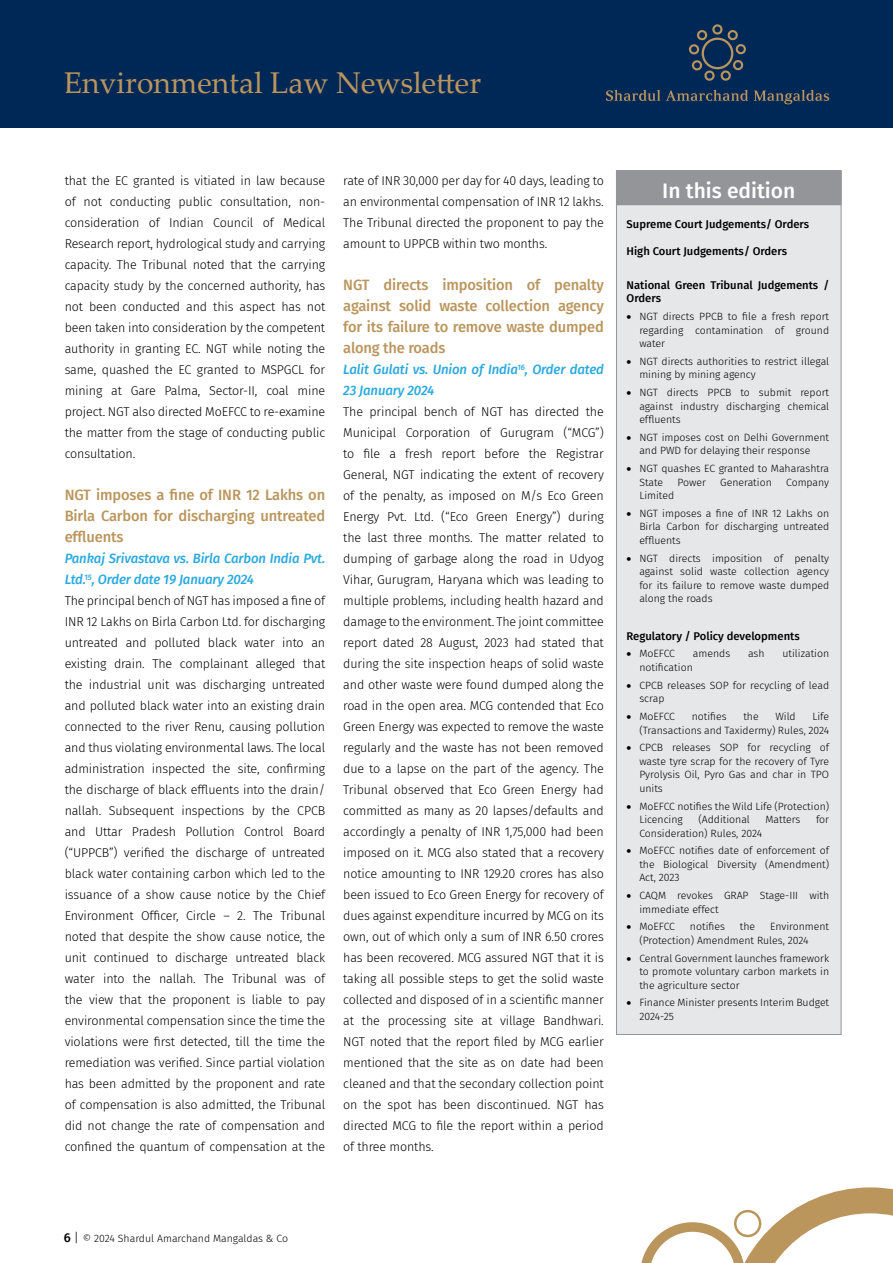
<style>
.page{position:relative;width:893px;height:1263px;background:#fff}
.page>*{position:absolute;margin:0;border:0;box-sizing:border-box;transform-origin:0 0}
.t1{font:30px "Palatino Linotype";color:#ba955c}
.t2{font:500 21px "Fira Sans";color:#fff}
.t3{font:500 15px/21px "Fira Sans";letter-spacing:-.01em;color:#ba955c;text-align:justify}
.t4{font:italic 500 13.5px/21px "Fira Sans";letter-spacing:-.01em;color:#2aa9e0}
.t5{font:300 12.75px/21px "Fira Sans";letter-spacing:-.01em;color:#000;text-align:justify}
.t6{font:500 11.25px/13.5px "Fira Sans";color:#000}
.t7{font:300 10.5px/13.5px "Fira Sans";color:#000;text-align:justify}
.s1{font-weight:500;font-size:12.75px}
.s2{font-size:12.75px}
</style>
<div class="page">
<svg style="left:641px;top:1187px;width:252px;height:76px"></svg>
<div style="left:0;top:0;width:893px;height:128px;background:#002856"></div>
<svg style="left:606px;top:90px;width:54px;height:11px"></svg>
<svg style="left:666px;top:90px;width:82px;height:11px"></svg>
<svg style="left:754px;top:90px;width:75px;height:14px"></svg>
<svg style="left:689px;top:24px;width:57px;height:57px"></svg>
<div style="left:616px;top:170px;width:225px;height:865px;background:#e6e7e8;border:1px solid #939598"></div>
<div style="left:616px;top:171px;width:225px;height:34px;background:#939598"></div>
<div style="left:616px;top:170px;width:225px;height:35px;border:1px solid #939598"></div>
<h1 class="t1" style="left:64px;top:61px;width:419px">Environmental Law Newsletter</h1>
<p class="t5" style="left:65px;top:170px;width:262px">that the EC granted is vitiated in law because of not conducting public consultation, non&shy;consideration of Indian Council of Medical Research report, hydrological study and carrying capacity. The Tribunal noted that the carrying capacity study by the concerned authority, has not been conducted and this aspect has not been taken into consideration by the competent authority in granting EC. NGT while noting the same, quashed the EC granted to MSPGCL for mining at Gare Palma, Sector-II, coal mine project. NGT also directed MoEFCC to re-examine the matter from the stage of conducting public consultation.</p>
<p class="t3" style="left:65px;top:484px;width:262px">NGT imposes a fine of INR 12 Lakhs on Birla Carbon for discharging untreated effluents</p>
<p class="t4" style="left:65px;top:547px;width:262px">Pankaj Srivastava vs. Birla Carbon India Pvt.<br>Ltd.<sup>15</sup>, Order date 19 January 2024</p>
<p class="t5" style="left:65px;top:590px;width:262px">The principal bench of NGT has imposed a fine of INR 12 Lakhs on Birla Carbon Ltd. for discharging untreated and polluted black water into an existing drain. The complainant alleged that the industrial unit was discharging untreated and polluted black water into an existing drain connected to the river Renu, causing pollution and thus violating environmental laws. The local administration inspected the site, confirming the discharge of black effluents into the drain/ nallah. Subsequent inspections by the CPCB and Uttar Pradesh Pollution Control Board (“UPPCB”) verified the discharge of untreated black water containing carbon which led to the issuance of a show cause notice by the Chief Environment Officer, Circle – 2. The Tribunal noted that despite the show cause notice, the unit continued to discharge untreated black water into the nallah. The Tribunal was of the view that the proponent is liable to pay environmental compensation since the time the violations were first detected, till the time the remediation was verified. Since partial violation has been admitted by the proponent and rate of compensation is also admitted, the Tribunal did not change the rate of compensation and confined the quantum of compensation at the</p>
<p class="t5" style="left:343px;top:170px;width:262px">rate of INR 30,000 per day for 40 days, leading to an environmental compensation of INR 12 lakhs.<br>The Tribunal directed the proponent to pay the amount to UPPCB within two months.</p>
<p class="t3" style="left:343px;top:274px;width:262px">NGT directs imposition of penalty against solid waste collection agency for its failure to remove waste dumped along the roads</p>
<p class="t4" style="left:343px;top:358px;width:262px">Lalit Gulati vs. Union of India<sup>16</sup>, Order dated<br>23 January 2024</p>
<p class="t5" style="left:343px;top:401px;width:262px">The principal bench of NGT has directed the Municipal Corporation of Gurugram (“MCG”) to file a fresh report before the Registrar General, NGT indicating the extent of recovery of the penalty, as imposed on M/s Eco Green Energy Pvt. Ltd. (“Eco Green Energy”) during the last three months. The matter related to dumping of garbage along the road in Udyog Vihar, Gurugram, Haryana which was leading to multiple problems, including health hazard and damage to the environment. The joint committee report dated 28 August, 2023 had stated that during the site inspection heaps of solid waste and other waste were found dumped along the road in the open area. MCG contended that Eco Green Energy was expected to remove the waste regularly and the waste has not been removed due to a lapse on the part of the agency. The Tribunal observed that Eco Green Energy had committed as many as 20 lapses/defaults and accordingly a penalty of INR 1,75,000 had been imposed on it. MCG also stated that a recovery notice amounting to INR 129.20 crores has also been issued to Eco Green Energy for recovery of dues against expenditure incurred by MCG on its own, out of which only a sum of INR 6.50 crores has been recovered. MCG assured NGT that it is taking all possible steps to get the solid waste collected and disposed of in a scientific manner at the processing site at village Bandhwari.<br>NGT noted that the report filed by MCG earlier mentioned that the site as on date had been cleaned and that the secondary collection point on the spot has been discontinued. NGT has directed MCG to file the report within a period of three months.</p>
<h2 class="t2" style="left:662px;top:173px;width:135px">In this edition</h2>
<p class="t6" style="left:627px;top:217px;width:184px">Supreme Court Judgements/ Orders</p>
<p class="t6" style="left:627px;top:244px;width:162px">High Court Judgements/ Orders</p>
<p class="t6" style="left:627px;top:278px;width:204px">National Green Tribunal Judgements /<br>Orders</p>
<p class="t7" style="left:639px;top:310px;width:191px;text-indent:-13px">• NGT directs PPCB to file a fresh report regarding contamination of ground water</p>
<p class="t7" style="left:639px;top:354px;width:191px;text-indent:-13px">• NGT directs authorities to restrict illegal mining by mining agency</p>
<p class="t7" style="left:639px;top:386px;width:191px;text-indent:-13px">• NGT directs PPCB to submit report against industry discharging chemical effluents</p>
<p class="t7" style="left:627px;top:430px;width:204px;text-align:center">• NGT imposes cost on Delhi Government and PWD for delaying their response</p>
<p class="t7" style="left:639px;top:462px;width:191px;text-indent:-13px">• NGT quashes EC granted to Maharashtra<br>State</p>
<p class="t7" style="left:677px;top:475px;width:30px">Power</p>
<p class="t7" style="left:720px;top:475px;width:53px">Generation</p>
<p class="t7" style="left:786px;top:475px;width:45px">Company</p>
<p class="t7" style="left:639px;top:489px;width:36px">Limited</p>
<p class="t7" style="left:639px;top:506px;width:191px;text-indent:-13px">• NGT imposes a fine of INR 12 Lakhs on Birla Carbon for discharging untreated effluents</p>
<p class="t7" style="left:639px;top:551px;width:191px;text-indent:-13px">• NGT directs imposition of penalty against solid waste collection agency for its failure to remove waste dumped along the roads</p>
<p class="t6" style="left:627px;top:628px;width:175px">Regulatory / Policy developments</p>
<p class="t7" style="left:627px;top:647px;width:50px">• MoEFCC</p>
<p class="t7" style="left:693px;top:647px;width:39px">amends</p>
<p class="t7" style="left:748px;top:647px;width:18px">ash</p>
<p class="t7" style="left:782px;top:647px;width:48px">utilization</p>
<p class="t7" style="left:639px;top:660px;width:55px">notification</p>
<p class="t7" style="left:639px;top:678px;width:191px;text-indent:-13px">• CPCB releases SOP for recycling of lead scrap</p>
<p class="t7" style="left:627px;top:709px;width:50px">• MoEFCC</p>
<p class="t7" style="left:692px;top:709px;width:36px">notifies</p>
<p class="t7" style="left:743px;top:709px;width:17px">the</p>
<p class="t7" style="left:775px;top:709px;width:22px">Wild</p>
<p class="t7" style="left:639px;top:709px;width:191px;text-align:right">Life<br>(Transactions and Taxidermy) Rules, 2024</p>
<p class="t7" style="left:639px;top:741px;width:191px;text-indent:-13px">• CPCB releases SOP for recycling of waste tyre scrap for the recovery of Tyre Pyrolysis Oil, Pyro Gas and char in TPO units</p>
<p class="t7" style="left:639px;top:799px;width:191px;text-indent:-13px">• MoEFCC notifies the Wild Life (Protection)<br>Licencing</p>
<p class="t7" style="left:698px;top:812px;width:53px">(Additional</p>
<p class="t7" style="left:765px;top:812px;width:36px">Matters</p>
<p class="t7" style="left:816px;top:812px;width:15px">for</p>
<p class="t7" style="left:639px;top:826px;width:124px">Consideration) Rules, 2024</p>
<p class="t7" style="left:639px;top:844px;width:191px;text-indent:-13px">• MoEFCC notifies date of enforcement of the Biological Diversity (Amendment)<br>Act, 2023</p>
<p class="t7" style="left:639px;top:888px;width:191px;text-indent:-13px">• CAQM revokes GRAP Stage-III with immediate effect</p>
<p class="t7" style="left:627px;top:920px;width:50px">• MoEFCC</p>
<p class="t7" style="left:690px;top:920px;width:36px">notifies</p>
<p class="t7" style="left:740px;top:920px;width:17px">the</p>
<p class="t7" style="left:639px;top:920px;width:191px;text-indent:131px">Environment (Protection) Amendment Rules, 2024</p>
<p class="t7" style="left:639px;top:951px;width:191px;text-indent:-13px">• Central Government launches framework to promote voluntary carbon markets in the agriculture sector</p>
<p class="t7" style="left:639px;top:996px;width:191px;text-indent:-13px">• Finance Minister presents Interim Budget<br>2024-25</p>
<p class="t7" style="left:64px;top:1231px;width:226px"><span class="s1">6</span> <span class="s2">|</span> © 2024 Shardul Amarchand Mangaldas &amp; Co</p>
</div>
